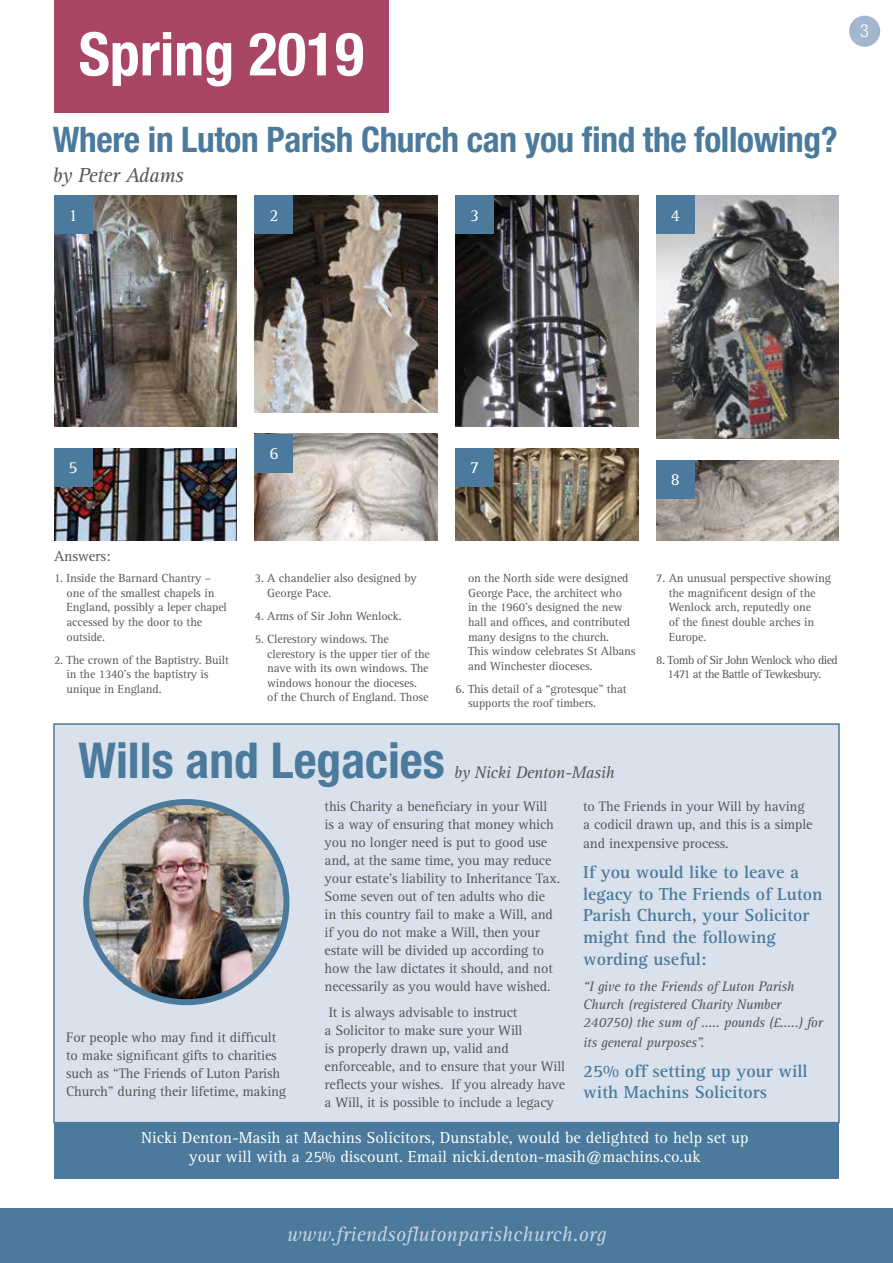
<style>
.page{position:relative;width:893px;height:1263px;background:#fff}
.page>*{position:absolute;margin:0;border:0;box-sizing:border-box;transform-origin:0 0}
.t1{font:700 condensed 60px "Helvetica Neue";color:#fff}
.t2{font:700 condensed 49.5px "Helvetica Neue";color:#4b7a9c}
.t3{font:700 condensed 35.25px "Helvetica Neue";letter-spacing:-.01em;color:#4b7a9c}
.t4{font:italic 21px "Rotis Serif";color:#c5d2e1}
.t5{font:italic 21px "Rotis Serif";letter-spacing:-.02em;color:#575756}
.t6{font:700 18px/21.6px "Rotis Serif";color:#4b7a9c}
.t7{font:300 condensed 18px "Helvetica Neue";color:#fff}
.t8{font:17.4px "Rotis Serif";color:#fff}
.t9{font:italic 17.25px "Rotis Serif";letter-spacing:-.02em;color:#575756}
.t10{font:16.5px/19.5px "Rotis Serif";color:#fff;text-align:center}
.t11{font:15px "Rotis Serif";letter-spacing:-.01em;color:#575756}
.t12{font:14.25px/18px "Rotis Serif";letter-spacing:-.01em;color:#575756}
.t13{font:italic 14.25px/18px "Rotis Serif";letter-spacing:-.02em;color:#575756}
.t14{font:12.15px/14.5px "Rotis Serif";letter-spacing:-.01em;color:#575756}
.t15{font:12.15px/14.5px "Rotis Serif";letter-spacing:-.04em;color:#575756;text-align:center}
</style>
<div class="page">
<div style="left:54px;top:0;width:335px;height:112px;background:#a94664"></div>
<div style="left:54px;top:1122px;width:785px;height:56px;background:#4b7a9c"></div>
<div style="left:53px;top:723px;width:787px;height:400px;background:#d8e1ec;border:2px solid #4b7a9c"></div>
<img style="left:86px;top:802px;width:200px;height:200px;border-radius:100px">
<div style="left:83px;top:799px;width:206px;height:206px;border:6px solid #4b7a9c;border-radius:50%"></div>
<img style="left:255px;top:196px;width:182px;height:217px">
<img style="left:54px;top:196px;width:183px;height:231px">
<img style="left:54px;top:448px;width:183px;height:93px">
<img style="left:255px;top:434px;width:182px;height:107px">
<img style="left:455px;top:196px;width:183px;height:231px">
<img style="left:656px;top:196px;width:183px;height:243px">
<img style="left:455px;top:448px;width:183px;height:93px">
<img style="left:656px;top:460px;width:183px;height:81px">
<div style="left:54px;top:196px;width:38px;height:38px;background:#4b7a9c"></div>
<div style="left:255px;top:196px;width:38px;height:38px;background:#4b7a9c"></div>
<div style="left:455px;top:196px;width:39px;height:38px;background:#4b7a9c"></div>
<div style="left:656px;top:196px;width:38px;height:38px;background:#4b7a9c"></div>
<div style="left:54px;top:448px;width:38px;height:38px;background:#4b7a9c"></div>
<div style="left:255px;top:434px;width:38px;height:38px;background:#4b7a9c"></div>
<div style="left:455px;top:448px;width:39px;height:38px;background:#4b7a9c"></div>
<div style="left:656px;top:460px;width:38px;height:38px;background:#4b7a9c"></div>
<div style="left:0;top:1209px;width:893px;height:54px;background:#4b7a9c"></div>
<div style="left:849px;top:16px;width:31px;height:31px;background:#a2b7ce;border-radius:50%"></div>
<h1 class="t1" style="left:79px;top:18px;width:287px">Spring 2019</h1>
<h3 class="t3" style="left:53px;top:118px;width:786px">Where in Luton Parish Church can you find the following?</h3>
<h3 class="t5" style="left:53px;top:163px;width:132px">by Peter Adams</h3>
<p class="t8" style="left:69px;top:205px;width:11px">1</p>
<p class="t8" style="left:269px;top:205px;width:11px">2</p>
<p class="t8" style="left:470px;top:205px;width:11px">3</p>
<p class="t8" style="left:671px;top:205px;width:11px">4</p>
<p class="t7" style="left:860px;top:20px;width:10px">3</p>
<p class="t8" style="left:69px;top:458px;width:11px">5</p>
<p class="t8" style="left:269px;top:443px;width:11px">6</p>
<p class="t8" style="left:470px;top:458px;width:11px">7</p>
<p class="t8" style="left:671px;top:470px;width:11px">8</p>
<p class="t11" style="left:54px;top:547px;width:58px">Answers:</p>
<p class="t14" style="left:67px;top:571px;width:162px;text-indent:-12px">1. Inside the Barnard Chantry – one of the smallest chapels in<br>England, possibly a leper chapel accessed by the door to the outside.</p>
<p class="t14" style="left:67px;top:653px;width:164px;text-indent:-12px">2. The crown of the Baptistry. Built in the 1340’s the baptistry is unique in England.</p>
<p class="t14" style="left:267px;top:571px;width:151px;text-indent:-12px">3. A chandelier also designed by<br>George Pace.</p>
<p class="t14" style="left:255px;top:609px;width:148px">4. Arms of Sir John Wenlock.</p>
<p class="t14" style="left:267px;top:632px;width:164px;text-indent:-12px">5. Clerestory windows. The clerestory is the upper tier of the nave with its own windows. The windows honour the dioceses. of the Church of England. Those</p>
<p class="t14" style="left:468px;top:571px;width:169px">on the North side were designed<br>George Pace, the architect who<br>in the 1960’s designed the new hall and offices, and contributed many designs to the church.<br>This window celebrates St Albans and Winchester dioceses.</p>
<p class="t14" style="left:468px;top:682px;width:160px;text-indent:-12px">6. This detail of a “grotesque” that supports the roof timbers.</p>
<h2 class="t2" style="left:78px;top:731px;width:368px">Wills and Legacies</h2>
<p class="t9" style="left:454px;top:763px;width:162px">by Nicki Denton-Masih</p>
<p class="t14" style="left:669px;top:571px;width:164px;text-indent:-12px">7. An unusual perspective showing the magnificent design of the<br>Wenlock arch, reputedly one<br>of the finest double arches in<br>Europe.</p>
<p class="t15" style="left:656px;top:653px;width:183px">8. Tomb of Sir John Wenlock who died<br>1471 at the Battle of Tewkesbury.</p>
<p class="t12" style="left:66px;top:1029px;width:222px">For people who may find it difficult to make significant gifts to charities such as “The Friends of Luton Parish Church” during their lifetime, making</p>
<p class="t12" style="left:325px;top:797px;width:237px">this Charity a beneficiary in your Will<br>is a way of ensuring that money which you no longer need is put to good use and, at the same time, you may reduce your estate’s liability to Inheritance Tax.<br>Some seven out of ten adults who die<br>in this country fail to make a Will, and if you do not make a Will, then your estate will be divided up according to how the law dictates it should, and not necessarily as you would have wished.</p>
<p class="t12" style="left:325px;top:1004px;width:242px">It is always advisable to instruct<br>a Solicitor to make sure your Will<br>is properly drawn up, valid and enforceable, and to ensure that your Will reflects your wishes. If you already have a Will, it is possible to include a legacy</p>
<p class="t12" style="left:583px;top:797px;width:231px">to The Friends in your Will by having a codicil drawn up, and this is a simple</p>
<p class="t12" style="left:583px;top:835px;width:147px">and inexpensive process.</p>
<p class="t6" style="left:583px;top:862px;width:241px">If you would like to leave a legacy to The Friends of Luton<br>Parish Church, your Solicitor might find the following wording useful:</p>
<p class="t13" style="left:583px;top:978px;width:241px">“I give to the Friends of Luton Parish<br>Church (registered Charity Number<br>240750) the sum of ..... pounds (£.....) for</p>
<p class="t13" style="left:583px;top:1033px;width:123px">its general purposes”.</p>
<p class="t6" style="left:583px;top:1060px;width:226px">25% off setting up your will with Machins Solicitors</p>
<p class="t10" style="left:141px;top:1128px;width:609px">Nicki Denton-Masih at Machins Solicitors, Dunstable, would be delighted to help set up your will with a 25% discount. Email nicki.denton-masih@machins.co.uk</p>
<h3 class="t4" style="left:287px;top:1223px;width:321px">www.friendsoflutonparishchurch.org</h3>
</div>
